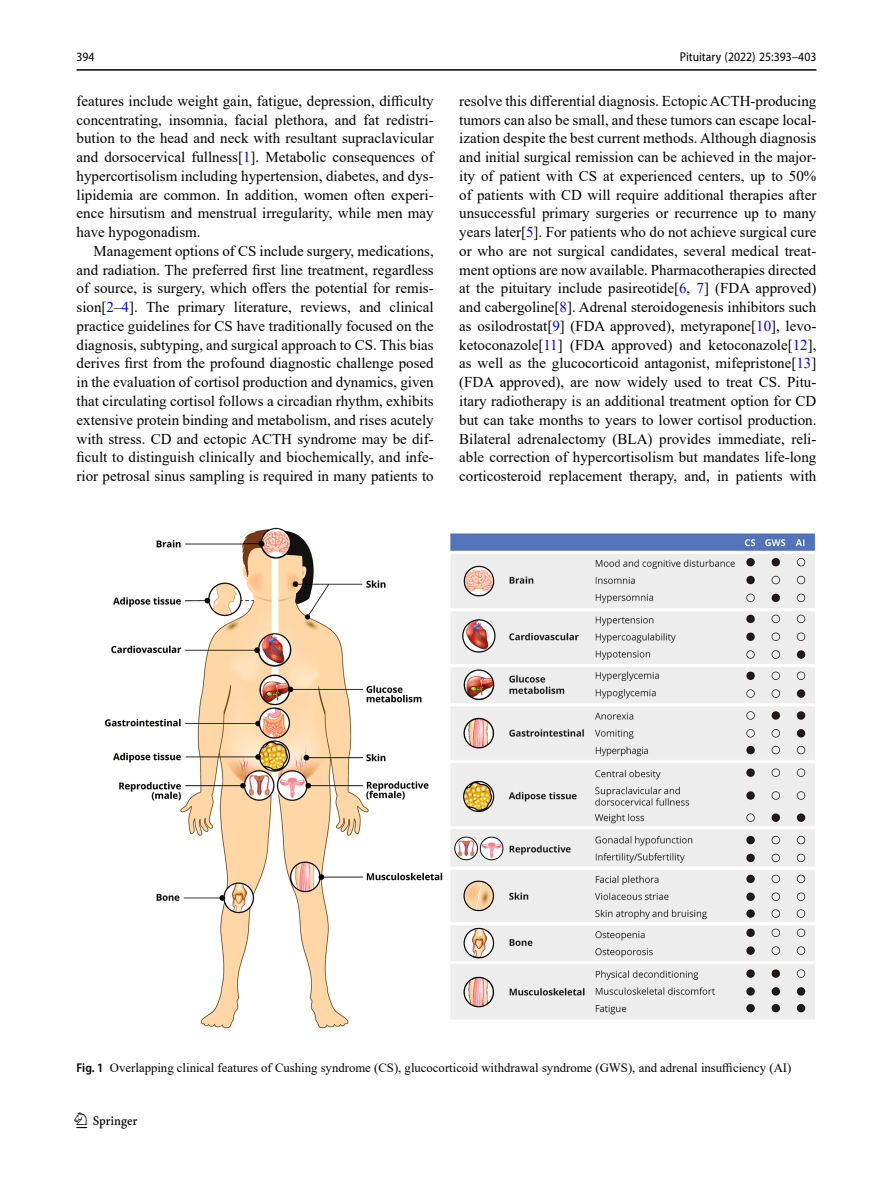
<style>
.page{position:relative;width:893px;height:1187px;background:#fff}
.page>*{position:absolute;margin:0;border:0;box-sizing:border-box;transform-origin:0 0}
.t1{font:22.5px "Springnew";color:#000}
.Body_Text_Indent{font:15px/18.8px "Times New Roman PSMT2";color:#000;text-align:justify}
.Body_Text{font:15px/18.8px "Times New Roman PSMT2";color:#000;text-align:justify}
.Figure_Caption{font:12.75px "Times New Roman";color:#000}
.t2{font:semi-condensed 12.75px "Myriad Pro";color:#000}
.s1{font-family:"Times New Roman"}
.s2{color:#00f}
.s3{font-family:"Myriad Pro";font-weight:600;font-stretch:semi-condensed}
</style>
<div class="page">
<hr style="left:77px;top:69px;width:739px;height:2px;background:#000">
<img style="left:104px;top:527px;width:711px;height:502px">
<p class="t2" style="left:77px;top:49px;width:20px">394</p>
<p class="Body_Text" style="left:77px;top:91px;width:359px"><span class="s1">features include weight gain, fatigue, depression, difficulty </span>concentrating, insomnia, facial plethora, and fat redistri&shy;bution to the head and neck with resultant supraclavicular and dorsocervical fullness[<span class="s2">1</span>]. Metabolic consequences of hypercortisolism including hypertension, diabetes, and dys&shy;lipidemia are common. In addition, women often experi&shy;ence hirsutism and menstrual irregularity, while men may have hypogonadism.</p>
<p class="Body_Text_Indent" style="left:77px;top:241px;width:359px;text-indent:17px">Management options of CS include surgery, medications, <span class="s1">and radiation. The preferred first line treatment, regardless of source, is surgery, which offers the potential for remis&shy;</span>sion[<span class="s2">2</span>–<span class="s2">4</span>]. The primary literature, reviews, and clinical practice guidelines for CS have traditionally focused on the diagnosis, subtyping, and surgical approach to CS. This bias <span class="s1">derives first from the profound diagnostic challenge posed </span>in the evaluation of cortisol production and dynamics, given that circulating cortisol follows a circadian rhythm, exhibits extensive protein binding and metabolism, and rises acutely with stress. CD and ectopic ACTH syndrome may be dif&shy;<span class="s1">ficult to distinguish clinically and biochemically, and infe&shy;</span>rior petrosal sinus sampling is required in many patients to</p>
<p class="t2" style="left:680px;top:49px;width:138px">Pituitary (2022) 25:393–403</p>
<p class="Body_Text_Indent" style="left:459px;top:91px;width:359px"><span class="s1">resolve this differential diagnosis. EctopicACTH-producing </span>tumors can also be small, and these tumors can escape local&shy;ization despite the best current methods. Although diagnosis and initial surgical remission can be achieved in the major&shy;ity of patient with CS at experienced centers, up to 50% of patients with CD will require additional therapies after unsuccessful primary surgeries or recurrence up to many years later[<span class="s2">5</span>]. For patients who do not achieve surgical cure or who are not surgical candidates, several medical treat&shy;ment options are now available. Pharmacotherapies directed at the pituitary include pasireotide[<span class="s2">6</span>, <span class="s2">7</span>] (FDA approved) and cabergoline[<span class="s2">8</span>]. Adrenal steroidogenesis inhibitors such as osilodrostat[<span class="s2">9</span>] (FDA approved), metyrapone[<span class="s2">10</span>], levo&shy;ketoconazole[<span class="s2">11</span>] (FDA approved) and ketoconazole[<span class="s2">12</span>], as well as the glucocorticoid antagonist, mifepristone[<span class="s2">13</span>] (FDA approved), are now widely used to treat CS. Pitu&shy;itary radiotherapy is an additional treatment option for CD but can take months to years to lower cortisol production.<br>Bilateral adrenalectomy (BLA) provides immediate, reli&shy;able correction of hypercortisolism but mandates life-long corticosteroid replacement therapy, and, in patients with</p>
<p class="Figure_Caption" style="left:77px;top:1058px;width:716px"><span class="s3">Fig. 1</span> Overlapping clinical features of Cushing syndrome (CS), glucocorticoid withdrawal syndrome (GWS), and adrenal insufficiency (AI)</p>
<h1 class="t1" style="left:77px;top:1107px;width:63px">1 3</h1>
</div>
